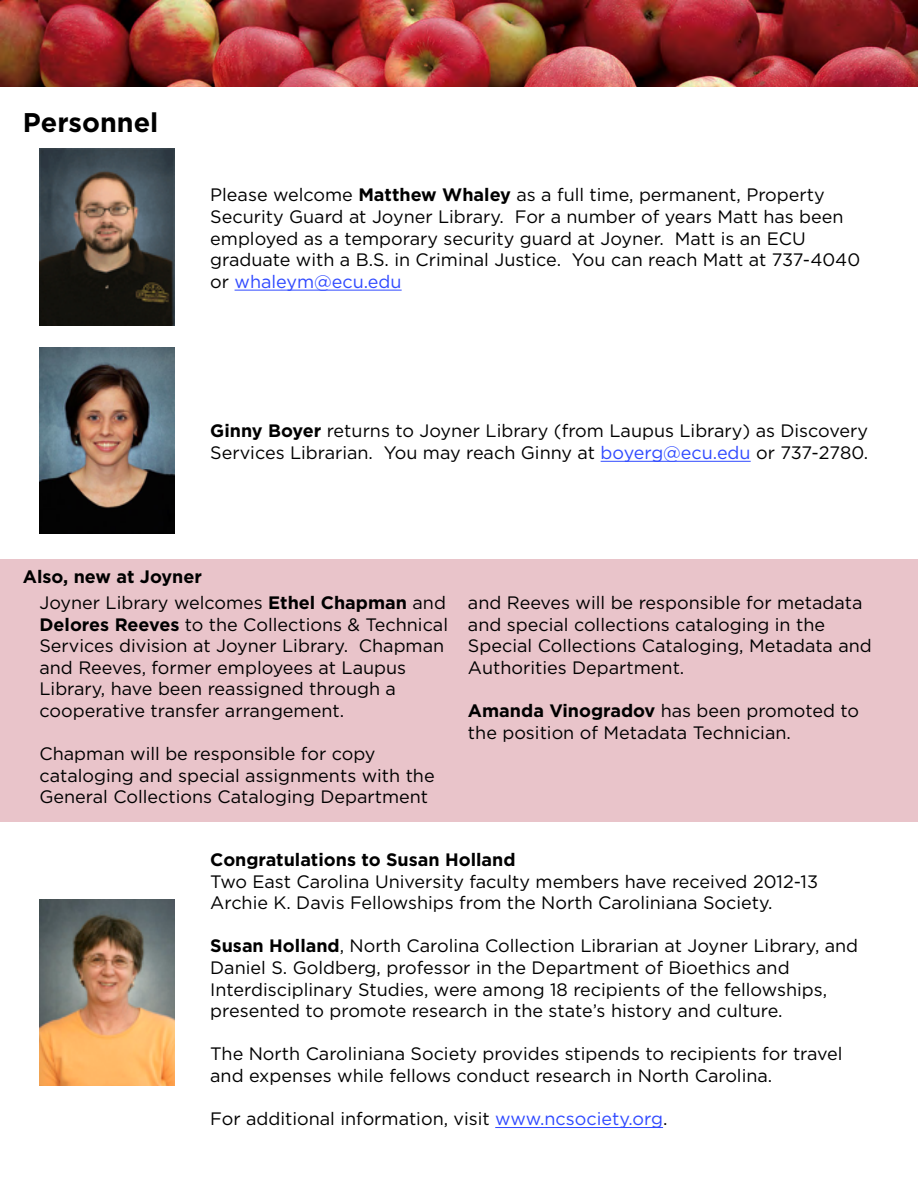
<style>
.page{position:relative;width:918px;height:1188px;background:#fff}
.page>*{position:absolute;margin:0;border:0;box-sizing:border-box;transform-origin:0 0}
.t1{font:700 27px "Gotham";color:#000}
.t2{font:18px/21.6px "Gotham";color:#000}
.t3{font:700 18px "Gotham";color:#000}
.s1{font-weight:700}
.s2{color:#304aff}
</style>
<div class="page">
<div style="left:0;top:559px;width:918px;height:263px;background:#e9c4ca"></div>
<img style="left:0;top:0;width:918px;height:86px">
<hr style="left:235px;top:290px;width:167px;height:1px;background:#304aff">
<hr style="left:601px;top:461px;width:150px;height:1px;background:#304aff">
<hr style="left:495px;top:1127px;width:168px;height:1px;background:#304aff">
<img style="left:39px;top:148px;width:135px;height:178px">
<img style="left:39px;top:348px;width:135px;height:185px">
<img style="left:39px;top:900px;width:135px;height:185px">
<h1 class="t1" style="left:23px;top:107px;width:137px">Personnel</h1>
<p class="t2" style="left:210px;top:184px;width:651px">Please welcome <span class="s1">Matthew Whaley</span> as a full time, permanent, Property Security Guard at Joyner Library. For a number of years Matt has been employed as a temporary security guard at Joyner. Matt is an ECU graduate with a B.S. in Criminal Justice. You can reach Matt at 737-4040 or <span class="s2">whaleym@ecu.edu</span></p>
<p class="t2" style="left:210px;top:420px;width:660px"><span class="s1">Ginny Boyer</span> returns to Joyner Library (from Laupus Library) as Discovery<br>Services Librarian. You may reach Ginny at <span class="s2">boyerg@ecu.edu</span> or 737-2780.</p>
<p class="t3" style="left:23px;top:566px;width:181px">Also, new at Joyner</p>
<p class="t2" style="left:39px;top:592px;width:410px">Joyner Library welcomes <span class="s1">Ethel Chapman</span> and <span class="s1">Delores Reeves</span> to the Collections &amp; Technical Services division at Joyner Library. Chapman and Reeves, former employees at Laupus Library, have been reassigned through a cooperative transfer arrangement.</p>
<p class="t2" style="left:39px;top:743px;width:397px">Chapman will be responsible for copy cataloging and special assignments with the<br>General Collections Cataloging Department</p>
<p class="t2" style="left:468px;top:592px;width:405px">and Reeves will be responsible for metadata and special collections cataloging in the Special Collections Cataloging, Metadata and Authorities Department.</p>
<p class="t2" style="left:468px;top:700px;width:393px"><span class="s1">Amanda Vinogradov</span> has been promoted to the position of Metadata Technician.</p>
<p class="t3" style="left:210px;top:849px;width:307px">Congratulations to Susan Holland</p>
<p class="t2" style="left:210px;top:870px;width:609px">Two East Carolina University faculty members have received 2012-13<br>Archie K. Davis Fellowships from the North Caroliniana Society.</p>
<p class="t2" style="left:210px;top:935px;width:650px"><span class="s1">Susan Holland</span>, North Carolina Collection Librarian at Joyner Library, and Daniel S. Goldberg, professor in the Department of Bioethics and Interdisciplinary Studies, were among 18 recipients of the fellowships, presented to promote research in the state’s history and culture.</p>
<p class="t2" style="left:210px;top:1043px;width:634px">The North Caroliniana Society provides stipends to recipients for travel and expenses while fellows conduct research in North Carolina.</p>
<p class="t2" style="left:210px;top:1108px;width:459px">For additional information, visit <span class="s2">www.ncsociety.org</span>.</p>
</div>
